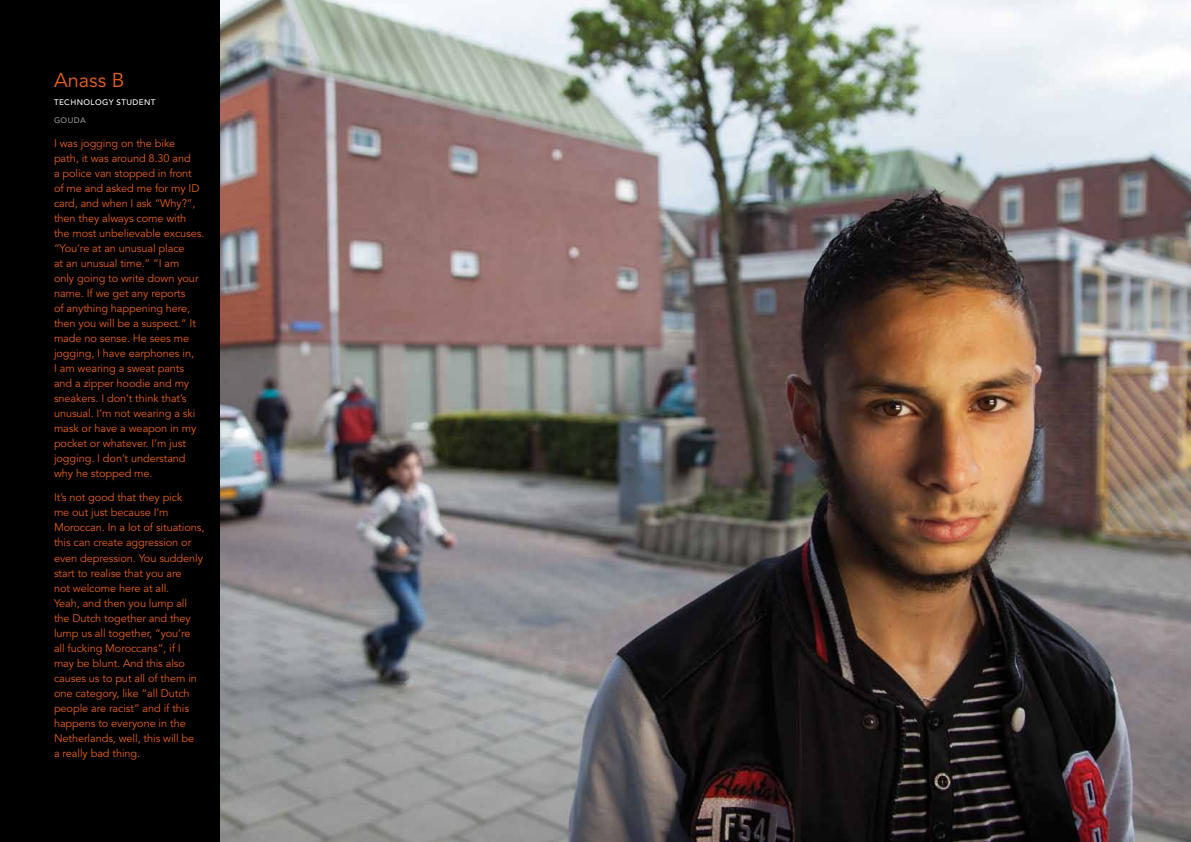
<style>
.page{position:relative;width:1191px;height:842px;background:#fff}
.page>*{position:absolute;margin:0;border:0;box-sizing:border-box;transform-origin:0 0}
.t1{font:20px "Avenir";color:#e56020}
.t2{font:11px/15px "Avenir";letter-spacing:-.01em;color:#e56020}
.t3{font:500 8px "Avenir";letter-spacing:.05em;color:#fff}
.t4{font:500 8px "Avenir";color:#939598}
</style>
<div class="page">
<div style="left:0;top:0;width:222px;height:842px;background:#000"></div>
<img style="left:220px;top:0;width:971px;height:842px">
<h1 class="t1" style="left:54px;top:69px;width:72px">Anass B</h1>
<p class="t3" style="left:54px;top:98px;width:103px">TECHNOLOGY STUDENT</p>
<p class="t4" style="left:54px;top:116px;width:33px">GOUDA</p>
<p class="t2" style="left:54px;top:136px;width:152px">I was jogging on the bike<br>path, it was around 8.30 and<br>a police van stopped in front of me and asked me for my ID card, and when I ask “Why?”, then they always come with the most unbelievable excuses. “You’re at an unusual place<br>at an unusual time.” “I am<br>only going to write down your name. If we get any reports<br>of anything happening here, then you will be a suspect.” It made no sense. He sees me jogging, I have earphones in,<br>I am wearing a sweat pants and a zipper hoodie and my sneakers. I don’t think that’s unusual. I’m not wearing a ski mask or have a weapon in my pocket or whatever. I’m just jogging. I don’t understand why he stopped me.</p>
<p class="t2" style="left:54px;top:490px;width:152px">It’s not good that they pick<br>me out just because I’m<br>Moroccan. In a lot of situations, this can create aggression or even depression. You suddenly start to realise that you are<br>not welcome here at all.<br>Yeah, and then you lump all the Dutch together and they lump us all together, “you’re<br>all fucking Moroccans”, if I<br>may be blunt. And this also causes us to put all of them in one category, like “all Dutch people are racist” and if this happens to everyone in the<br>Netherlands, well, this will be<br>a really bad thing.</p>
</div>
